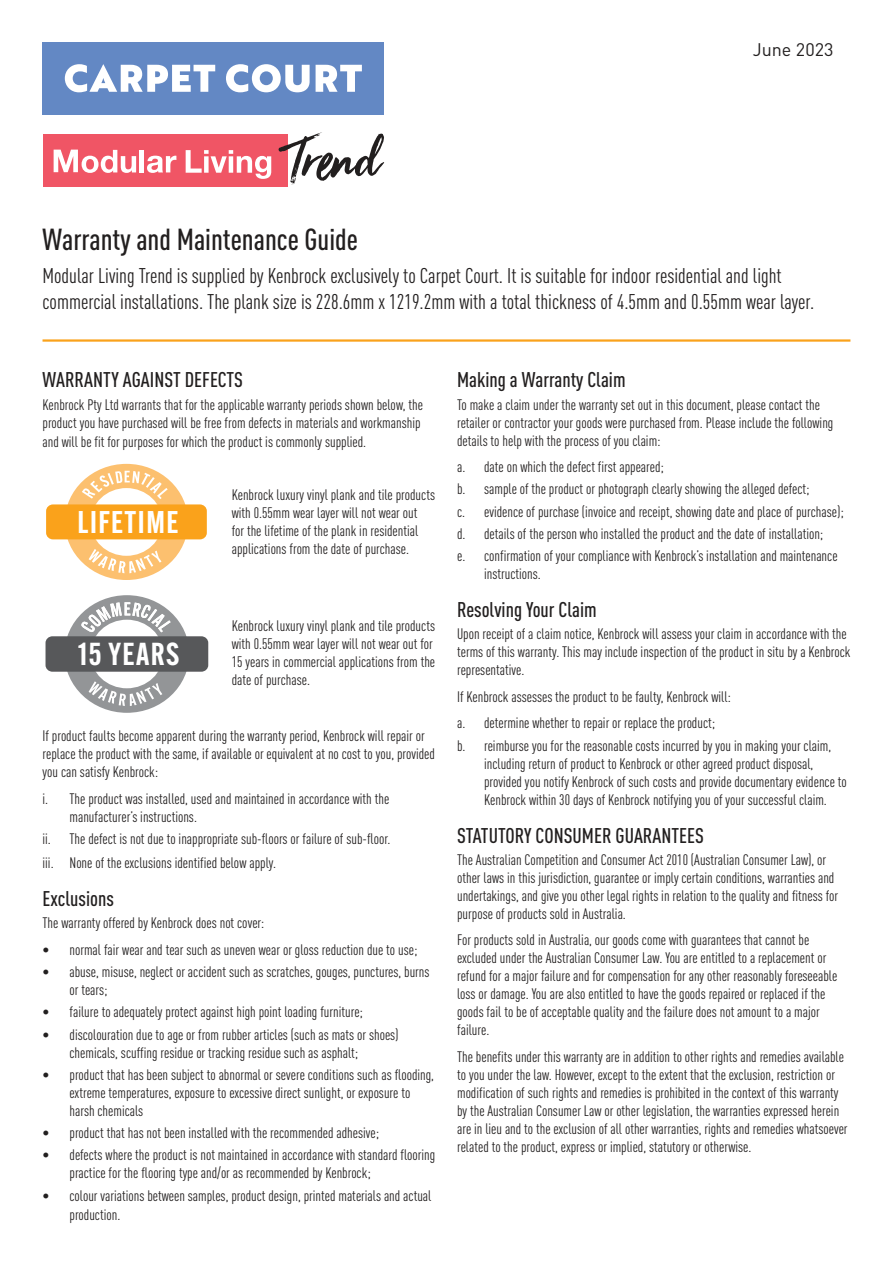
<style>
.page{position:relative;width:893px;height:1263px;background:#fff}
.page>*{position:absolute;margin:0;border:0;box-sizing:border-box;transform-origin:0 0}
.t1{font:55.8px "Viva Beautiful";color:#221f1f}
.t2{font:600 31.05px "Alternate Gothic Cond ATF";letter-spacing:.045em;color:#fff;scale:1.06 1}
.t3{font:600 30.75px "Alternate Gothic Cond ATF";letter-spacing:.045em;color:#fff;scale:1.06 1}
.t4{font:500 condensed 30px "DIN Pro";color:#221f1f}
.t5{font:condensed 21px/25.2px "DIN Pro";color:#221f1f}
.t6{font:500 condensed 21px "DIN Pro";color:#221f1f}
.t7{font:18px "DIN Pro";color:#221f1f}
.t8{font:condensed 15px/18px "DIN Pro";color:#221f1f}
</style>
<div class="page">
<div style="left:43px;top:43px;width:341px;height:72px;background:#6388c4"></div>
<svg style="left:65px;top:64px;width:150px;height:28px"></svg>
<svg style="left:226px;top:64px;width:84px;height:28px"></svg>
<svg style="left:316px;top:65px;width:46px;height:27px"></svg>
<div style="left:43px;top:134px;width:244px;height:52px;background:#f05565"></div>
<hr style="left:140px;top:150px;width:4px;height:22px;background:#fff">
<svg style="left:147px;top:156px;width:29px;height:17px"></svg>
<svg style="left:186px;top:150px;width:85px;height:29px"></svg>
<svg style="left:54px;top:150px;width:82px;height:23px"></svg>
<hr style="left:43px;top:339px;width:807px;height:3px;background:#faa21b">
<div style="left:46px;top:504px;width:161px;height:35px;background:#faa21b;border-radius:7px"></div>
<svg style="left:65px;top:464px;width:123px;height:116px"></svg>
<div style="left:46px;top:636px;width:162px;height:36px;background:#57585a;border-radius:7px"></div>
<svg style="left:64px;top:595px;width:125px;height:118px"></svg>
<h1 class="t1" style="left:289px;top:132px;width:92px">Trend</h1>
<p class="t7" style="left:753px;top:40px;width:82px">June 2023</p>
<h3 class="t4" style="left:43px;top:228px;width:317px">Warranty and Maintenance Guide</h3>
<p class="t5" style="left:43px;top:264px;width:773px">Modular Living Trend is supplied by Kenbrock exclusively to Carpet Court. It is suitable for indoor residential and light commercial installations. The plank size is 228.6mm x 1219.2mm with a total thickness of 4.5mm and 0.55mm wear layer.</p>
<h3 class="t6" style="left:43px;top:372px;width:202px">WARRANTY AGAINST DEFECTS</h3>
<p class="t8" style="left:43px;top:396px;width:382px">Kenbrock Pty Ltd warrants that for the applicable warranty periods shown below, the product you have purchased will be free from defects in materials and workmanship</p>
<p class="t8" style="left:43px;top:434px;width:325px">and will be fit for purposes for which the product is commonly supplied.</p>
<p class="t8" style="left:232px;top:487px;width:205px">Kenbrock luxury vinyl plank and tile products with 0.55mm wear layer will not wear out<br>for the lifetime of the plank in residential applications from the date of purchase.</p>
<h3 class="t3" style="left:78px;top:504px;width:97px">LIFETIME</h3>
<h2 class="t2" style="left:78px;top:636px;width:97px">15 YEARS</h2>
<p class="t8" style="left:232px;top:618px;width:205px">Kenbrock luxury vinyl plank and tile products with 0.55mm wear layer will not wear out for 15 years in commercial applications from the date of purchase.</p>
<p class="t8" style="left:43px;top:728px;width:394px">If product faults become apparent during the warranty period, Kenbrock will repair or replace the product with the same, if available or equivalent at no cost to you, provided you can satisfy Kenbrock:</p>
<p class="t8" style="left:70px;top:790px;width:321px;text-indent:-27px">i. The product was installed, used and maintained in accordance with the manufacturer’s instructions.</p>
<p class="t8" style="left:43px;top:827px;width:349px;line-height:24px">ii. The defect is not due to inappropriate sub-floors or failure of sub-floor. iii. None of the exclusions identified below apply.</p>
<h3 class="t6" style="left:43px;top:891px;width:73px">Exclusions</h3>
<p class="t8" style="left:43px;top:915px;width:223px">The warranty offered by Kenbrock does not cover:</p>
<p class="t8" style="left:43px;top:941px;width:376px">• normal fair wear and tear such as uneven wear or gloss reduction due to use;</p>
<p class="t8" style="left:70px;top:963px;width:362px;text-indent:-27px">• abuse, misuse, neglect or accident such as scratches, gouges, punctures, burns or tears;</p>
<p class="t8" style="left:43px;top:1004px;width:322px">• failure to adequately protect against high point loading furniture;</p>
<p class="t8" style="left:70px;top:1026px;width:331px;text-indent:-27px">• discolouration due to age or from rubber articles (such as mats or shoes) chemicals, scuffing residue or tracking residue such as asphalt;</p>
<p class="t8" style="left:70px;top:1066px;width:366px;text-indent:-27px">• product that has been subject to abnormal or severe conditions such as flooding, extreme temperatures, exposure to excessive direct sunlight, or exposure to harsh chemicals</p>
<p class="t8" style="left:43px;top:1124px;width:338px">• product that has not been installed with the recommended adhesive;</p>
<p class="t8" style="left:70px;top:1147px;width:367px;text-indent:-27px">• defects where the product is not maintained in accordance with standard flooring practice for the flooring type and/or as recommended by Kenbrock;</p>
<p class="t8" style="left:70px;top:1186px;width:363px;line-height:19.8px;text-indent:-27px">• colour variations between samples, product design, printed materials and actual production.</p>
<h3 class="t6" style="left:457px;top:372px;width:170px">Making a Warranty Claim</h3>
<p class="t8" style="left:457px;top:396px;width:378px">To make a claim under the warranty set out in this document, please contact the retailer or contractor your goods were purchased from. Please include the following details to help with the process of you claim:</p>
<p class="t8" style="left:457px;top:456px;width:388px;line-height:22.2px">a. date on which the defect first appeared;<br>b. sample of the product or photograph clearly showing the alleged defect;<br>c. evidence of purchase (invoice and receipt, showing date and place of purchase); d. details of the person who installed the product and the date of installation;<br>e. confirmation of your compliance with Kenbrock’s installation and maintenance</p>
<p class="t8" style="left:484px;top:566px;width:58px">instructions.</p>
<h3 class="t6" style="left:457px;top:602px;width:141px">Resolving Your Claim</h3>
<p class="t8" style="left:457px;top:626px;width:395px">Upon receipt of a claim notice, Kenbrock will assess your claim in accordance with the terms of this warranty. This may include inspection of the product in situ by a Kenbrock representative.</p>
<p class="t8" style="left:457px;top:684px;width:275px;line-height:26.5px">If Kenbrock assesses the product to be faulty, Kenbrock will: a. determine whether to repair or replace the product;</p>
<p class="t8" style="left:484px;top:737px;width:364px;text-indent:-27px">b. reimburse you for the reasonable costs incurred by you in making your claim, including return of product to Kenbrock or other agreed product disposal, provided you notify Kenbrock of such costs and provide documentary evidence to Kenbrock within 30 days of Kenbrock notifying you of your successful claim.</p>
<h3 class="t6" style="left:457px;top:827px;width:248px">STATUTORY CONSUMER GUARANTEES</h3>
<p class="t8" style="left:457px;top:851px;width:383px">The Australian Competition and Consumer Act 2010 (Australian Consumer Law), or other laws in this jurisdiction, guarantee or imply certain conditions, warranties and undertakings, and give you other legal rights in relation to the quality and fitness for purpose of products sold in Australia.</p>
<p class="t8" style="left:457px;top:932px;width:382px">For products sold in Australia, our goods come with guarantees that cannot be excluded under the Australian Consumer Law. You are entitled to a replacement or refund for a major failure and for compensation for any other reasonably foreseeable loss or damage. You are also entitled to have the goods repaired or replaced if the goods fail to be of acceptable quality and the failure does not amount to a major failure.</p>
<p class="t8" style="left:457px;top:1048px;width:392px">The benefits under this warranty are in addition to other rights and remedies available to you under the law. However, except to the extent that the exclusion, restriction or modification of such rights and remedies is prohibited in the context of this warranty by the Australian Consumer Law or other legislation, the warranties expressed herein are in lieu and to the exclusion of all other warranties, rights and remedies whatsoever related to the product, express or implied, statutory or otherwise.</p>
</div>
